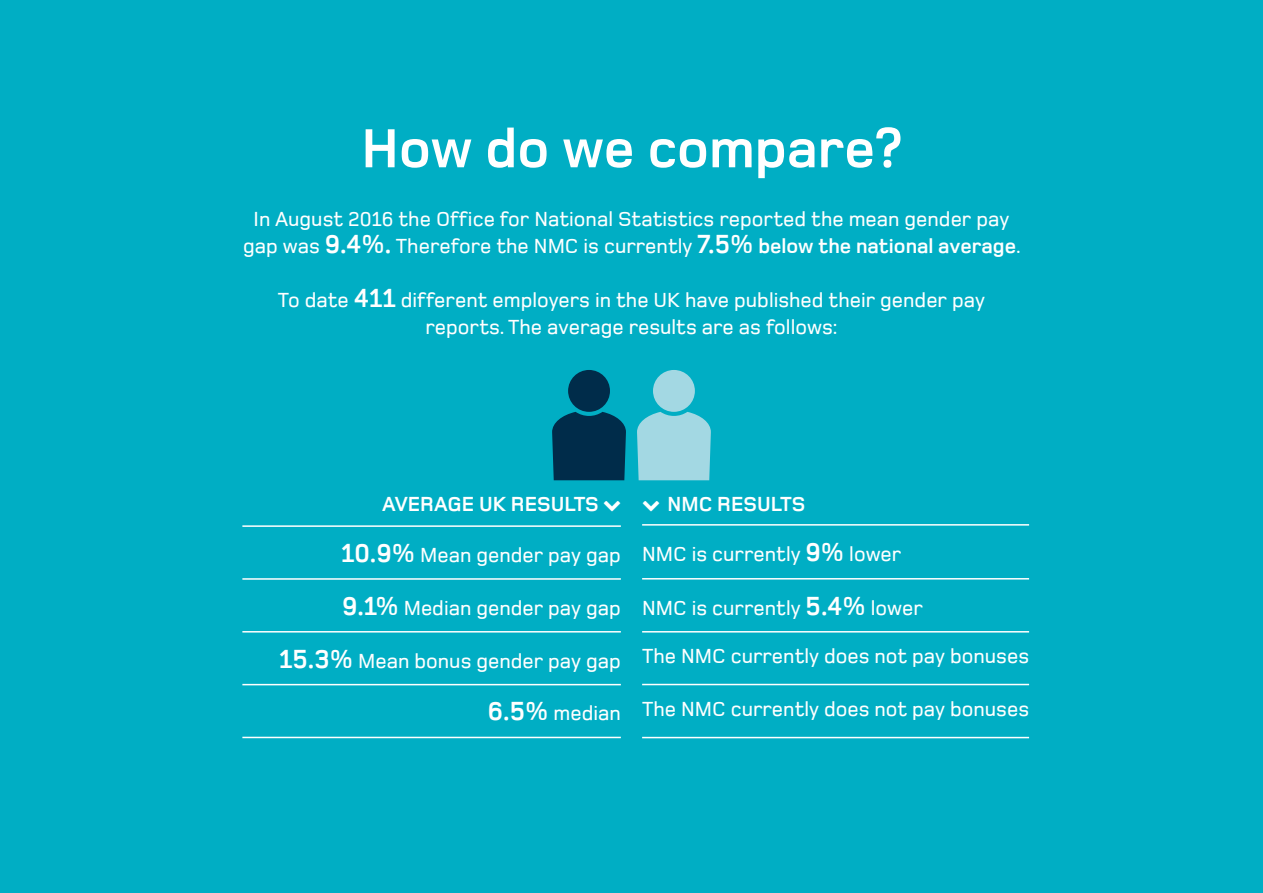
<style>
.page{position:relative;width:1263px;height:893px;background:#00aec4}
.page>*{position:absolute;margin:0;border:0;box-sizing:border-box;transform-origin:0 0}
.t1{font:700 57px "Foundry Monoline";color:#fff}
.t2{font:500 21px/27px "Foundry Monoline";color:#fff;text-align:center}
.t3{font:700 21px "Foundry Monoline";color:#fff}
.s1{font-weight:700;font-size:27px}
.s2{font-weight:700}
</style>
<div class="page">
<div style="left:568px;top:370px;width:42px;height:42px;background:#002c4a;border-radius:50%"></div>
<svg style="left:552px;top:412px;width:74px;height:68px;background:#003653"></svg>
<div style="left:653px;top:370px;width:42px;height:42px;background:#a3d8e3;border-radius:50%"></div>
<svg style="left:637px;top:412px;width:74px;height:68px;background:#95d4e0"></svg>
<hr style="left:242px;top:578px;width:379px;height:2px;background:#fff">
<hr style="left:242px;top:631px;width:379px;height:1px;background:#fff">
<hr style="left:242px;top:684px;width:379px;height:1px;background:#fff">
<hr style="left:242px;top:737px;width:379px;height:1px;background:#fff">
<hr style="left:242px;top:525px;width:379px;height:2px;background:#fff">
<hr style="left:642px;top:578px;width:387px;height:1px;background:#fff">
<hr style="left:642px;top:631px;width:387px;height:1px;background:#fff">
<hr style="left:642px;top:684px;width:387px;height:1px;background:#fff">
<hr style="left:642px;top:737px;width:387px;height:1px;background:#fff">
<hr style="left:642px;top:524px;width:387px;height:2px;background:#fff">
<h1 class="t1" style="left:361px;top:118px;width:542px">How do we compare?</h1>
<p class="t2" style="left:243px;top:206px;width:779px">In August 2016 the Office for National Statistics reported the mean gender pay gap was <span class="s1">9.4%.</span> Therefore the NMC is currently <span class="s1">7.5%</span> <span class="s2">below the national average</span>.</p>
<p class="t2" style="left:278px;top:287px;width:708px">To date <span class="s1">411</span> different employers in the UK have published their gender pay reports. The average results are as follows:</p>
<p class="t3" style="left:382px;top:493px;width:218px">AVERAGE UK RESULTS</p>
<p class="t3" style="left:668px;top:493px;width:139px">NMC RESULTS</p>
<p class="t2" style="left:341px;top:541px;width:281px"><span class="s1">10.9%</span> Mean gender pay gap</p>
<p class="t2" style="left:342px;top:594px;width:280px"><span class="s1">9.1%</span> Median gender pay gap</p>
<p class="t2" style="left:279px;top:647px;width:343px"><span class="s1">15.3%</span> Mean bonus gender pay gap</p>
<p class="t2" style="left:488px;top:700px;width:134px"><span class="s1">6.5%</span> median</p>
<p class="t2" style="left:642px;top:540px;width:261px">NMC is currently <span class="s1">9%</span> lower</p>
<p class="t2" style="left:642px;top:594px;width:282px">NMC is currently <span class="s1">5.4%</span> lower</p>
<p class="t2" style="left:642px;top:643px;width:388px">The NMC currently does not pay bonuses</p>
<p class="t2" style="left:642px;top:696px;width:388px">The NMC currently does not pay bonuses</p>
</div>
